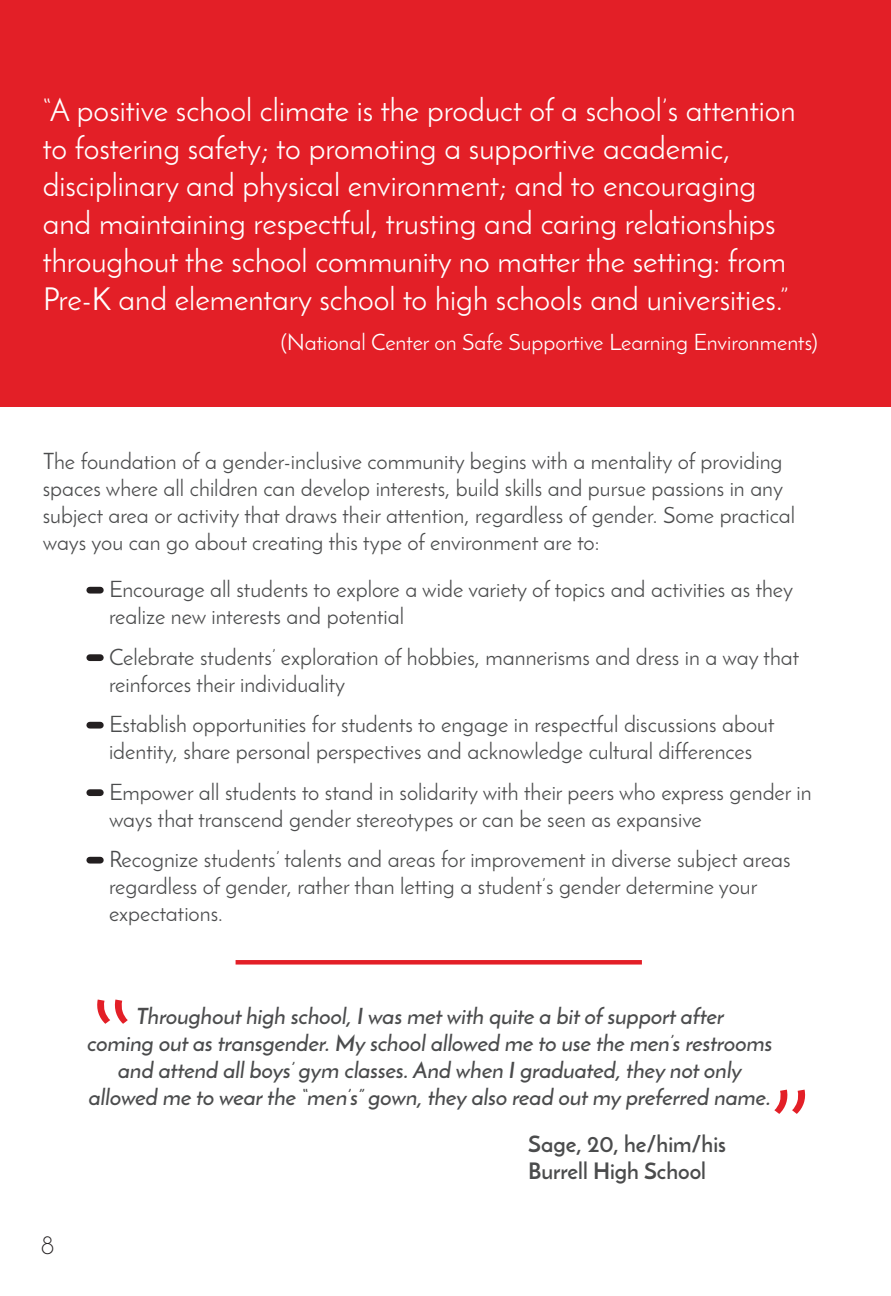
<style>
.page{position:relative;width:891px;height:1296px;background:#fff}
.page>*{position:absolute;margin:0;border:0;box-sizing:border-box;transform-origin:0 0}
.t1{font:31.5px/37.8px "Josefin Sans";color:#fff}
.t2{font:300 27px "Josefin Sans";color:#231f20}
.t3{font:22.5px/27px "Josefin Sans";color:#4b4c4d}
.t4{font:600 22.5px/27px "Josefin Sans";color:#4b4c4d;text-align:center}
.t5{font:22.5px "Josefin Sans";color:#fff}
.t6{font:700 22.5px/27px "Josefin Sans";color:#4b4c4d}
</style>
<div class="page">
<div style="left:0;top:0;width:891px;height:407px;background:#e31f27"></div>
<svg style="left:97px;top:1000px;width:31px;height:24px"></svg>
<svg style="left:774px;top:1090px;width:31px;height:24px"></svg>
<div style="left:90px;top:587px;width:10px;height:7px;background:#231f20"></div>
<div style="left:90px;top:654px;width:10px;height:7px;background:#231f20"></div>
<div style="left:90px;top:722px;width:10px;height:7px;background:#231f20"></div>
<div style="left:90px;top:789px;width:10px;height:7px;background:#231f20"></div>
<div style="left:90px;top:857px;width:10px;height:7px;background:#231f20"></div>
<div style="left:236px;top:960px;width:406px;height:5px;background:#e31f27"></div>
<p class="t1" style="left:43px;top:91px;width:755px">“A positive school climate is the product of a school’s attention to fostering safety; to promoting a supportive academic, disciplinary and physical environment; and to encouraging and maintaining respectful, trusting and caring relationships throughout the school community no matter the setting: from Pre-K and elementary school to high schools and universities.”</p>
<p class="t5" style="left:281px;top:329px;width:538px">(National Center on Safe Supportive Learning Environments)</p>
<p class="t3" style="left:43px;top:448px;width:754px">The foundation of a gender-inclusive community begins with a mentality of providing spaces where all children can develop interests, build skills and pursue passions in any subject area or activity that draws their attention, regardless of gender. Some practical ways you can go about creating this type of environment are to:</p>
<p class="t3" style="left:109px;top:576px;width:686px">Encourage all students to explore a wide variety of topics and activities as they realize new interests and potential</p>
<p class="t3" style="left:109px;top:643px;width:692px">Celebrate students’ exploration of hobbies, mannerisms and dress in a way that reinforces their individuality</p>
<p class="t3" style="left:109px;top:711px;width:667px">Establish opportunities for students to engage in respectful discussions about identity, share personal perspectives and acknowledge cultural differences</p>
<p class="t3" style="left:109px;top:778px;width:704px">Empower all students to stand in solidarity with their peers who express gender in ways that transcend gender stereotypes or can be seen as expansive</p>
<p class="t3" style="left:109px;top:846px;width:683px">Recognize students’ talents and areas for improvement in diverse subject areas regardless of gender, rather than letting a student’s gender determine your expectations.</p>
<p class="t4" style="left:88px;top:1003px;width:686px">Throughout high school, I was met with quite a bit of support after<br>coming out as transgender. My school allowed me to use the men’s restrooms and attend all boys’ gym classes. And when I graduated, they not only allowed me to wear the “men’s” gown, they also read out my preferred name.</p>
<p class="t2" style="left:40px;top:1229px;width:16px">8</p>
<p class="t6" style="left:528px;top:1130px;width:199px">Sage, 20, he/him/his<br>Burrell High School</p>
</div>
